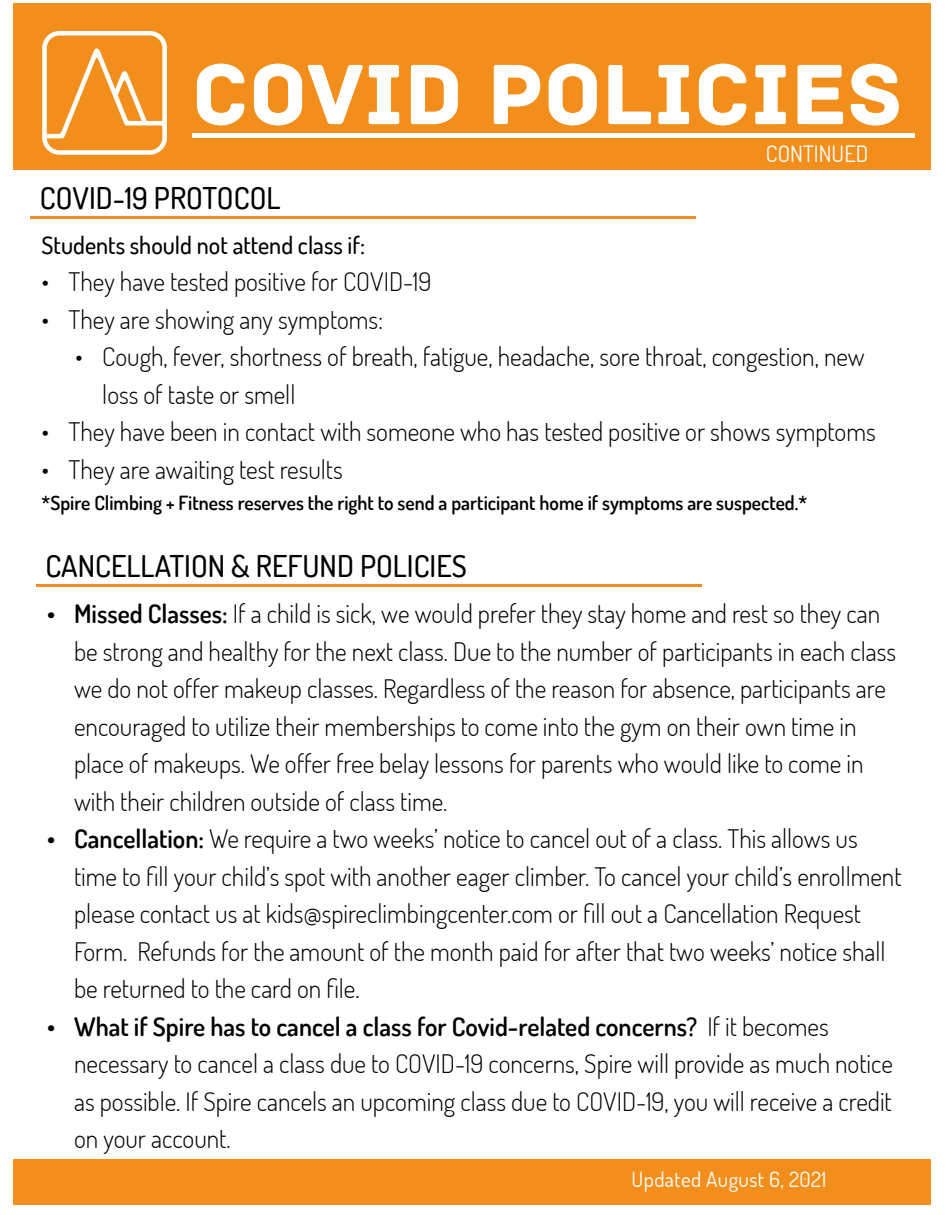
<style>
.page{position:relative;width:945px;height:1215px;background:#fff}
.page>*{position:absolute;margin:0;border:0;box-sizing:border-box;transform-origin:0 0}
.t1{font:90px "Archive";color:#fff}
.t2{font:500 30px "Dosis";color:#000}
.t3{font:300 25.5px/37.5px "Dosis";color:#000}
.t4{font:500 24px "Dosis";color:#000}
.t5{font:22.5px "Dosis";color:#fff}
.t6{font:21px "Dosis";letter-spacing:.02em;color:#fff}
.t7{font:600 19.5px "Dosis";color:#000}
.s1{font-weight:600}
</style>
<div class="page">
<div style="left:14px;top:4px;width:918px;height:166px;background:#f28f1c"></div>
<div style="left:14px;top:1159px;width:918px;height:46px;background:#f28f1c"></div>
<img style="left:43px;top:31px;width:124px;height:124px">
<div style="left:192px;top:133px;width:723px;height:5px;background:#fff"></div>
<hr style="left:31px;top:216px;width:665px;height:3px;background:#f28f22">
<hr style="left:36px;top:584px;width:665px;height:3px;background:#f28f22">
<p class="t1" style="left:192px;top:41px;width:712px">COVID POLICIES</p>
<p class="t5" style="left:766px;top:139px;width:104px">CONTINUED</p>
<p class="t2" style="left:40px;top:179px;width:242px">COVID-19 PROTOCOL</p>
<p class="t4" style="left:42px;top:229px;width:325px">Students should not attend class if:</p>
<p class="t3" style="left:42px;top:263px;width:391px">• They have tested positive for COVID-19</p>
<p class="t3" style="left:42px;top:300px;width:343px">• They are showing any symptoms:</p>
<p class="t3" style="left:102px;top:338px;width:764px;text-indent:-27px">• Cough, fever, shortness of breath, fatigue, headache, sore throat, congestion, new loss of taste or smell</p>
<p class="t3" style="left:42px;top:413px;width:836px">• They have been in contact with someone who has tested positive or shows symptoms</p>
<p class="t3" style="left:42px;top:450px;width:303px">• They are awaiting test results</p>
<p class="t7" style="left:42px;top:491px;width:767px">*Spire Climbing + Fitness reserves the right to send a participant home if symptoms are suspected.*</p>
<p class="t2" style="left:45px;top:547px;width:423px">CANCELLATION &amp; REFUND POLICIES</p>
<p class="t3" style="left:74px;top:595px;width:824px;text-indent:-27px"><span class="s1">• Missed Classes:</span> If a child is sick, we would prefer they stay home and rest so they can be strong and healthy for the next class. Due to the number of participants in each class we do not offer makeup classes. Regardless of the reason for absence, participants are encouraged to utilize their memberships to come into the gym on their own time in place of makeups. We offer free belay lessons for parents who would like to come in with their children outside of class time.</p>
<p class="t3" style="left:74px;top:820px;width:829px;text-indent:-27px"><span class="s1">• Cancellation:</span> We require a two weeks’ notice to cancel out of a class. This allows us time to fill your child’s spot with another eager climber. To cancel your child’s enrollment please contact us at kids@spireclimbingcenter.com or fill out a Cancellation Request Form. Refunds for the amount of the month paid for after that two weeks’ notice shall be returned to the card on file.</p>
<p class="t3" style="left:74px;top:1007px;width:820px;text-indent:-27px"><span class="s1">• What if Spire has to cancel a class for Covid-related concerns?</span> If it becomes necessary to cancel a class due to COVID-19 concerns, Spire will provide as much notice as possible. If Spire cancels an upcoming class due to COVID-19, you will receive a credit on your account.</p>
<p class="t6" style="left:632px;top:1166px;width:196px">Updated August 6, 2021</p>
</div>
